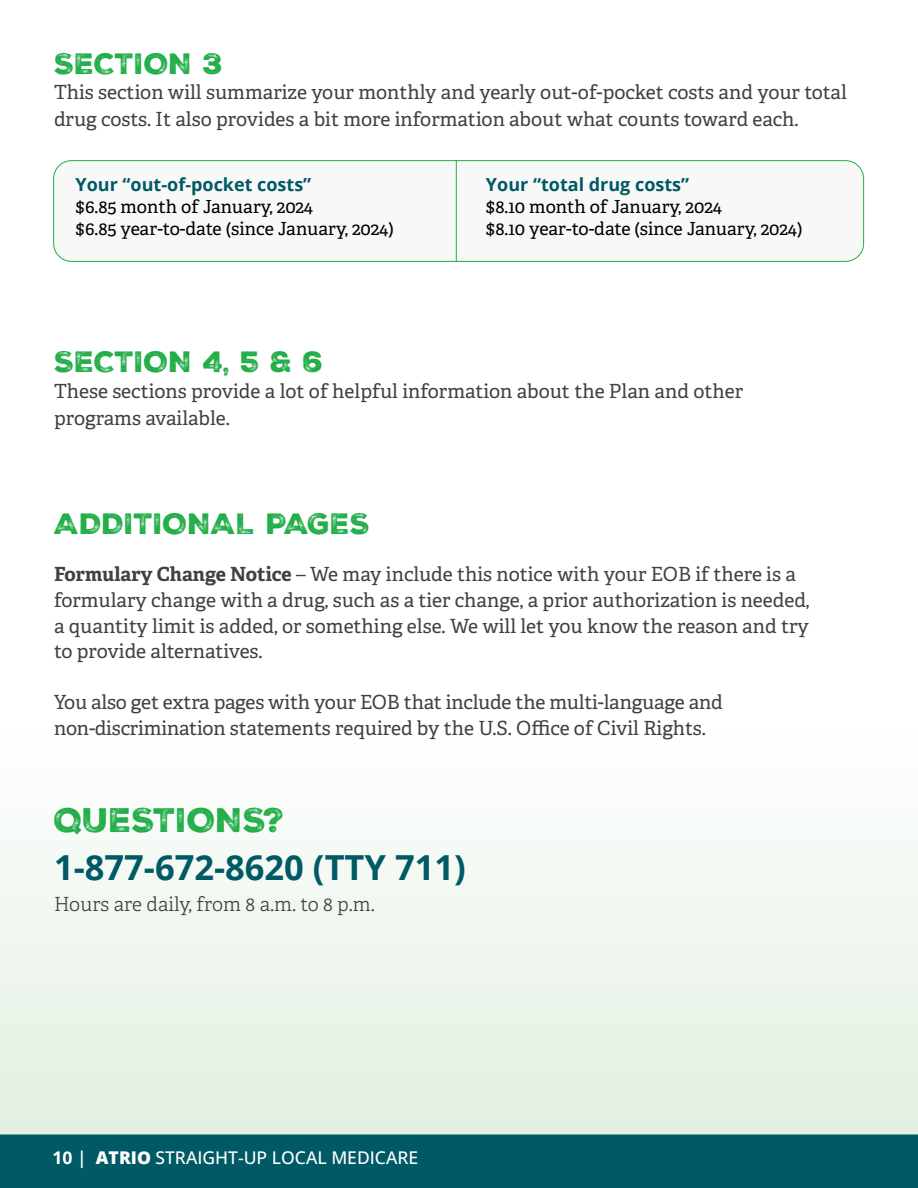
<style>
.page{position:relative;width:918px;height:1188px;background:#fff}
.page>*{position:absolute;margin:0;border:0;box-sizing:border-box;transform-origin:0 0}
.t1{font:700 34.5px "Open Sans";color:#005a65}
.t2{font:33px "Nexa Rust Sans Black 2";letter-spacing:-.005em;color:#23ae49}
.t3{font:28.5px "Nexa Rust Sans Black 2";letter-spacing:-.005em;color:#23ae49}
.t4{font:19.5px/25.5px "Adelle";color:#414042}
.t5{font:300 19.5px "Adelle";color:#414042}
.t6{font:18px "Adelle";color:#000}
.t7{font:700 18px "Open Sans";color:#005963}
.t8{font:500 17.55px "Open Sans";color:#fff}
.s1{font-weight:700}
.s2{font-weight:600}
.s3{font-weight:800}
</style>
<div class="page">
<div style="left:0;top:1134px;width:918px;height:54px;background:#005a65"></div>
<svg style="left:0;top:860px;width:918px;height:275px;fill:#ecf4ea"></svg>
<div style="left:54px;top:161px;width:810px;height:100px;background:#f8f8f9;border-radius:18px"></div>
<div style="left:53px;top:160px;width:811px;height:102px;border:1px solid #23ae49;border-radius:18px"></div>
<hr style="left:456px;top:160px;width:1px;height:102px;background:#23ae49">
<h3 class="t3" style="left:54px;top:44px;width:171px">SECTION 3</h3>
<p class="t4" style="left:54px;top:79px;width:794px;line-height:27px">This section will summarize your monthly and yearly out-of-pocket costs and your total drug costs. It also provides a bit more information about what counts toward each.</p>
<p class="t7" style="left:76px;top:172px;width:237px">Your “out-of-pocket costs”</p>
<p class="t6" style="left:76px;top:195px;width:239px">$6.85 month of January, 2024</p>
<p class="t6" style="left:76px;top:217px;width:320px">$6.85 year-to-date (since January, 2024)</p>
<p class="t7" style="left:486px;top:172px;width:205px">Your “total drug costs”</p>
<p class="t6" style="left:486px;top:195px;width:237px">$8.10 month of January, 2024</p>
<p class="t6" style="left:486px;top:217px;width:318px">$8.10 year-to-date (since January, 2024)</p>
<h3 class="t3" style="left:54px;top:343px;width:271px">SECTION 4, 5 &amp; 6</h3>
<p class="t4" style="left:54px;top:377px;width:691px;line-height:27px">These sections provide a lot of helpful information about the Plan and other programs available.</p>
<h3 class="t3" style="left:54px;top:505px;width:318px">ADDITIONAL PAGES</h3>
<p class="t4" style="left:54px;top:562px;width:757px"><span class="s1">Formulary Change Notice</span> – We may include this notice with your EOB if there is a formulary change with a drug, such as a tier change, a prior authorization is needed, a quantity limit is added, or something else. We will let you know the reason and try to provide alternatives.</p>
<p class="t4" style="left:54px;top:690px;width:670px">You also get extra pages with your EOB that include the multi-language and non-discrimination statements required by the U.S. Office of Civil Rights.</p>
<h3 class="t2" style="left:54px;top:797px;width:232px">QUESTIONS?</h3>
<p class="t1" style="left:54px;top:843px;width:413px">1-877-672-8620 (TTY 711)</p>
<p class="t5" style="left:54px;top:892px;width:322px">Hours are daily, from 8 a.m. to 8 p.m.</p>
<p class="t8" style="left:52px;top:1145px;width:367px"><span class="s1">10</span> <span class="s2">|</span> <span class="s3">ATRIO</span> STRAIGHT-UP LOCAL MEDICARE</p>
</div>
